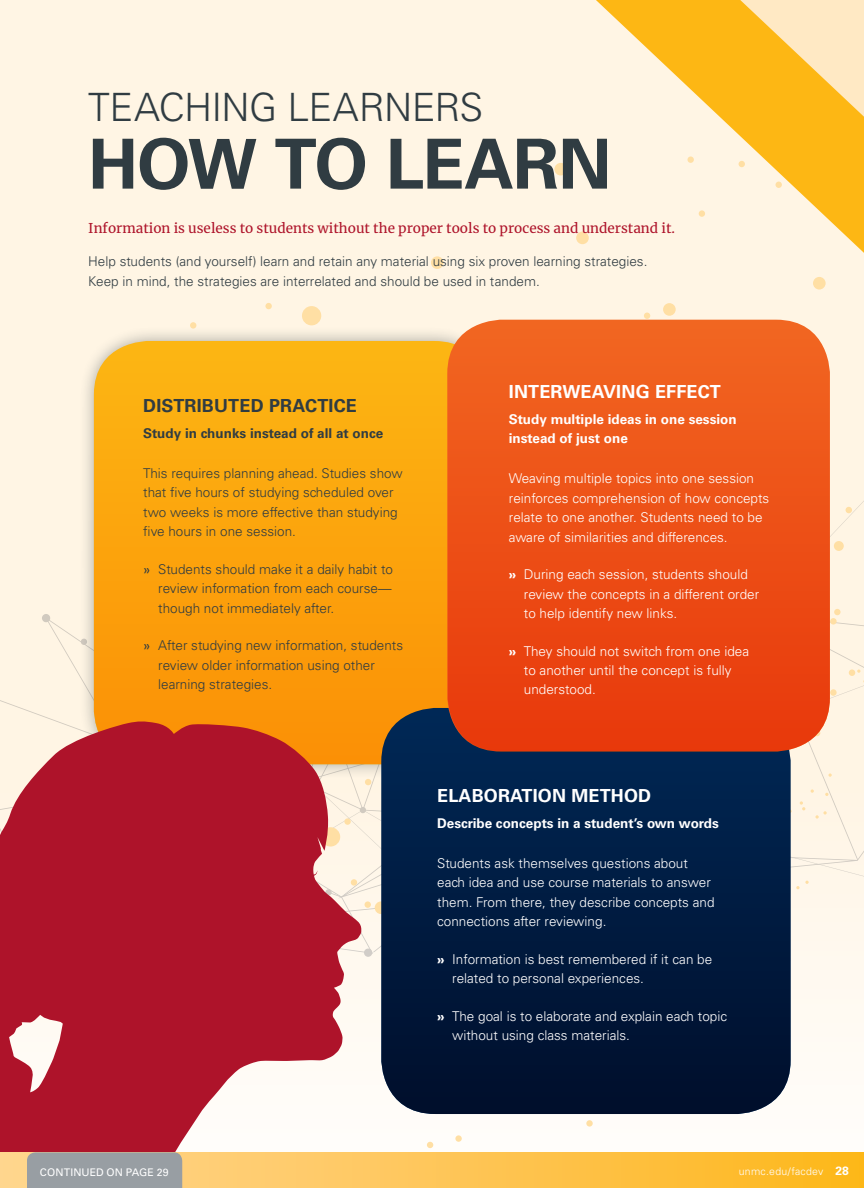
<style>
.page{position:relative;width:864px;height:1188px;background:#fff5e4}
.page>*{position:absolute;margin:0;border:0;box-sizing:border-box;transform-origin:0 0}
.t1{font:700 69px "Univers LT Std";letter-spacing:-.02em;color:#303c42}
.t2{font:300 39px "Univers LT Std";letter-spacing:-.015em;color:#303c42}
.t3{font:700 18px "Univers LT Std";letter-spacing:.01em;color:#fff}
.t4{font:700 18px "Univers LT Std";letter-spacing:.01em;color:#303c42}
.t5{font:300 13.5px/19.5px "Univers LT Std";color:#fff}
.t6{font:300 13.5px/19.5px "Univers LT Std";color:#303c42}
.t7{font:700 13.5px/19.5px "Univers LT Std";color:#fff}
.t8{font:13.5px "Merriweather";color:#ae132a}
.t9{font:700 13.5px "Univers LT Std";color:#303c42}
.t10{font:10.5px "Univers LT Std";letter-spacing:.01em;color:#fff}
.t11{font:300 10.5px "Univers LT Std";letter-spacing:.025em;color:#fff}
.s1{font-weight:400}
.s2{font-weight:700}
.s3{font-weight:700;font-size:12px}
</style>
<div class="page">
<svg style="left:361px;top:779px;width:26px;height:306px;fill:#fff9ee"></svg>
<div style="left:42px;top:614px;width:8px;height:8px;background:#d1cabf;border-radius:50%"></div>
<svg style="left:364px;top:948px;width:9px;height:9px"></svg>
<svg style="left:361px;top:892px;width:12px;height:62px"></svg>
<svg style="left:361px;top:807px;width:5px;height:6px"></svg>
<div style="left:431px;top:256px;width:13px;height:13px;background:#ffdfa4;border-radius:50%"></div>
<svg style="left:365px;top:779px;width:6px;height:6px"></svg>
<div style="left:813px;top:277px;width:13px;height:13px;background:#ffdfa4;border-radius:50%"></div>
<svg style="left:791px;top:502px;width:73px;height:387px"></svg>
<div style="left:375px;top:901px;width:12px;height:13px;background:#ffdfa4;border-radius:50%"></div>
<div style="left:455px;top:1135px;width:7px;height:7px;background:#ffdfa4;border-radius:50%"></div>
<svg style="left:427px;top:1142px;width:6px;height:6px"></svg>
<div style="left:586px;top:1120px;width:7px;height:7px;background:#ffdfa4;border-radius:50%"></div>
<div style="left:365px;top:901px;width:6px;height:7px;background:#ffdfa4;border-radius:50%"></div>
<div style="left:302px;top:306px;width:19px;height:19px;background:#ffdfa4;border-radius:50%"></div>
<div style="left:663px;top:303px;width:13px;height:13px;background:#ffdfa4;border-radius:50%"></div>
<svg style="left:644px;top:313px;width:6px;height:6px"></svg>
<div style="left:430px;top:164px;width:7px;height:6px;background:#ffdfa4;border-radius:50%"></div>
<div style="left:265px;top:303px;width:7px;height:6px;background:#ffdfa4;border-radius:50%"></div>
<div style="left:190px;top:322px;width:6px;height:7px;background:#ffdfa4;border-radius:50%"></div>
<div style="left:201px;top:175px;width:7px;height:7px;background:#ffdfa4;border-radius:50%"></div>
<div style="left:576px;top:232px;width:13px;height:12px;background:#ffdfa4;border-radius:50%"></div>
<div style="left:554px;top:163px;width:13px;height:12px;background:#ffdfa4;border-radius:50%"></div>
<div style="left:834px;top:609px;width:7px;height:6px;background:#ffdfa4;border-radius:50%"></div>
<svg style="left:596px;top:0;width:268px;height:253px"></svg>
<div style="left:79px;top:326px;width:424px;height:453px;background:#303c42;opacity:.4"></div>
<div style="left:94px;top:341px;width:394px;height:423px;background:linear-gradient(to bottom,#fdb713,#f98f06);border-radius:54px"></div>
<div style="left:381px;top:708px;width:410px;height:406px;background:linear-gradient(to bottom,#022956,#000e2c);border-radius:54px"></div>
<div style="left:448px;top:320px;width:382px;height:432px;background:linear-gradient(to bottom,#f16621,#e8380b);border-radius:54px"></div>
<svg style="left:0;top:721px;width:361px;height:431px;background:#bd3e4b"></svg>
<svg style="left:0;top:1152px;width:864px;height:36px;background:#fec34e"></svg>
<svg style="left:740px;top:0;width:124px;height:117px;background:#fdcf6b"></svg>
<div style="left:27px;top:1152px;width:155px;height:36px;background:#989ea3"></div>
<h2 class="t2" style="left:88px;top:84px;width:397px">TEACHING LEARNERS</h2>
<h1 class="t1" style="left:88px;top:124px;width:525px">HOW TO LEARN</h1>
<p class="t8" style="left:88px;top:219px;width:588px">Information is useless to students without the proper tools to process and understand it.</p>
<p class="t6" style="left:88px;top:252px;width:561px">Help students (and yourself) learn and retain any material using six proven learning strategies.<br>Keep in mind, the strategies are interrelated and should be used in tandem.</p>
<h3 class="t4" style="left:143px;top:395px;width:215px">DISTRIBUTED PRACTICE</h3>
<p class="t9" style="left:143px;top:426px;width:242px">Study in chunks instead of all at once</p>
<p class="t6" style="left:143px;top:463px;width:261px">This requires planning ahead. Studies show that five hours of studying scheduled over two weeks is more effective than studying five hours in one session.</p>
<p class="t6" style="left:158px;top:559px;width:236px;text-indent:-15px"><span class="s1">»</span> Students should make it a daily habit to review information from each course— though not immediately after.</p>
<p class="t6" style="left:158px;top:636px;width:246px;text-indent:-15px"><span class="s1">»</span> After studying new information, students review older information using other learning strategies.</p>
<h3 class="t3" style="left:509px;top:381px;width:214px">INTERWEAVING EFFECT</h3>
<p class="t7" style="left:509px;top:409px;width:229px">Study multiple ideas in one session instead of just one</p>
<p class="t5" style="left:509px;top:469px;width:262px">Weaving multiple topics into one session reinforces comprehension of how concepts relate to one another. Students need to be aware of similarities and differences.</p>
<p class="t5" style="left:524px;top:564px;width:237px;text-indent:-15px"><span class="s2">»</span> During each session, students should review the concepts in a different order to help identify new links.</p>
<p class="t5" style="left:524px;top:641px;width:227px;text-indent:-15px"><span class="s2">»</span> They should not switch from one idea to another until the concept is fully understood.</p>
<h3 class="t3" style="left:437px;top:785px;width:216px">ELABORATION METHOD</h3>
<p class="t7" style="left:437px;top:814px;width:283px">Describe concepts in a student’s own words</p>
<p class="t5" style="left:437px;top:853px;width:279px">Students ask themselves questions about each idea and use course materials to answer them. From there, they describe concepts and connections after reviewing.</p>
<p class="t5" style="left:452px;top:949px;width:262px;text-indent:-15px"><span class="s2">»</span> Information is best remembered if it can be related to personal experiences.</p>
<p class="t5" style="left:452px;top:1006px;width:276px;text-indent:-15px"><span class="s2">»</span> The goal is to elaborate and explain each topic without using class materials.</p>
<p class="t10" style="left:40px;top:1166px;width:130px">CONTINUED ON PAGE 29</p>
<p class="t11" style="left:739px;top:1165px;width:112px">unmc.edu/facdev <span class="s3">28</span></p>
</div>
